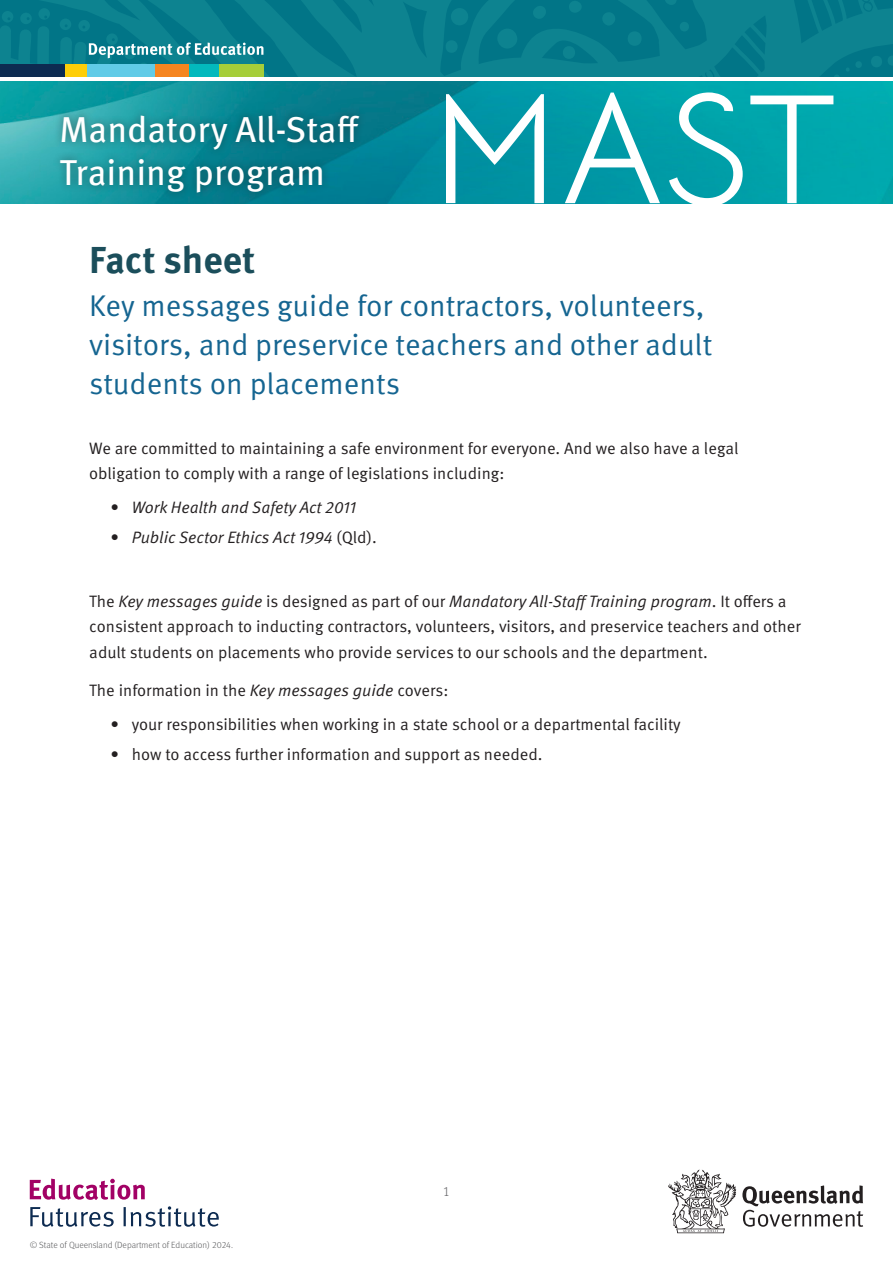
<style>
.page{position:relative;width:893px;height:1263px;background:#fff}
.page>*{position:absolute;margin:0;border:0;box-sizing:border-box;transform-origin:0 0}
.Heading_01{font:700 37.5px "Meta OT";color:#1b4e5b}
.t1{font:36px/43.2px "Meta OT";color:#fff}
.Heading_02{font:30px/39px "Meta OT";color:#156591}
.Body_Text{font:16.5px/25.5px "Meta OT";color:#231f20}
.t2{font:italic 16.5px "Meta OT";color:#231f20}
.t3{font:300 13.5px "Meta OT";color:#636366}
.t4{font:300 9px "Meta OT";color:#57585a}
.s1{font-style:normal}
.s2{font-style:italic}
</style>
<div class="page">
<svg style="left:742px;top:1185px;width:121px;height:42px"></svg>
<svg style="left:668px;top:1169px;width:68px;height:64px"></svg>
<svg style="left:30px;top:1206px;width:189px;height:21px"></svg>
<svg style="left:30px;top:1178px;width:115px;height:22px"></svg>
<img style="left:0;top:82px;width:893px;height:121px">
<div style="left:52px;top:107px;width:316px;height:94px;background:#231f20;opacity:.5"></div>
<svg style="left:446px;top:94px;width:98px;height:109px"></svg>
<svg style="left:565px;top:93px;width:95px;height:110px"></svg>
<svg style="left:669px;top:92px;width:74px;height:111px"></svg>
<svg style="left:750px;top:96px;width:83px;height:107px"></svg>
<svg style="left:0;top:0;width:893px;height:77px;background:#087d8c"></svg>
<svg style="left:861px;top:0;width:11px;height:11px"></svg>
<svg style="left:833px;top:61px;width:30px;height:16px"></svg>
<svg style="left:869px;top:56px;width:24px;height:11px"></svg>
<div style="left:0;top:64px;width:66px;height:13px;background:#0d2b51"></div>
<div style="left:66px;top:64px;width:21px;height:13px;background:#fece08"></div>
<div style="left:87px;top:64px;width:69px;height:13px;background:#61cbe7"></div>
<div style="left:156px;top:64px;width:34px;height:13px;background:#f58520"></div>
<div style="left:190px;top:64px;width:29px;height:13px;background:#03b9bd"></div>
<div style="left:219px;top:64px;width:45px;height:13px;background:#a6ce39"></div>
<svg style="left:78px;top:20px;width:185px;height:54px"></svg>
<h2 class="t1" style="left:60px;top:108px;width:301px">Mandatory All-Staff<br>Training program</h2>
<p class="Heading_01" style="left:89px;top:236px;width:167px">Fact sheet</p>
<p class="Heading_02" style="left:89px;top:287px;width:624px">Key messages guide for contractors, volunteers, visitors, and preservice teachers and other adult students on placements</p>
<p class="Body_Text" style="left:89px;top:436px;width:651px">We are committed to maintaining a safe environment for everyone. And we also have a legal obligation to comply with a range of legislations including:</p>
<p class="t2" style="left:111px;top:498px;width:247px"><span class="s1">•</span> Work Health and Safety Act 2011</p>
<p class="t2" style="left:111px;top:528px;width:268px"><span class="s1">•</span> Public Sector Ethics Act 1994 <span class="s1">(Qld).</span></p>
<p class="Body_Text" style="left:89px;top:589px;width:713px">The <span class="s2">Key messages guide</span> is designed as part of our <span class="s2">Mandatory All-Staff Training program</span>. It offers a consistent approach to inducting contractors, volunteers, visitors, and preservice teachers and other adult students on placements who provide services to our schools and the department.</p>
<p class="Body_Text" style="left:89px;top:678px;width:361px">The information in the <span class="s2">Key messages guide</span> covers:</p>
<p class="Body_Text" style="left:111px;top:712px;width:572px">• your responsibilities when working in a state school or a departmental facility</p>
<p class="Body_Text" style="left:111px;top:742px;width:433px">• how to access further information and support as needed.</p>
<p class="t4" style="left:30px;top:1239px;width:205px">© State of Queensland (Department of Education) 2024.</p>
<p class="t3" style="left:443px;top:1183px;width:9px">1</p>
</div>
